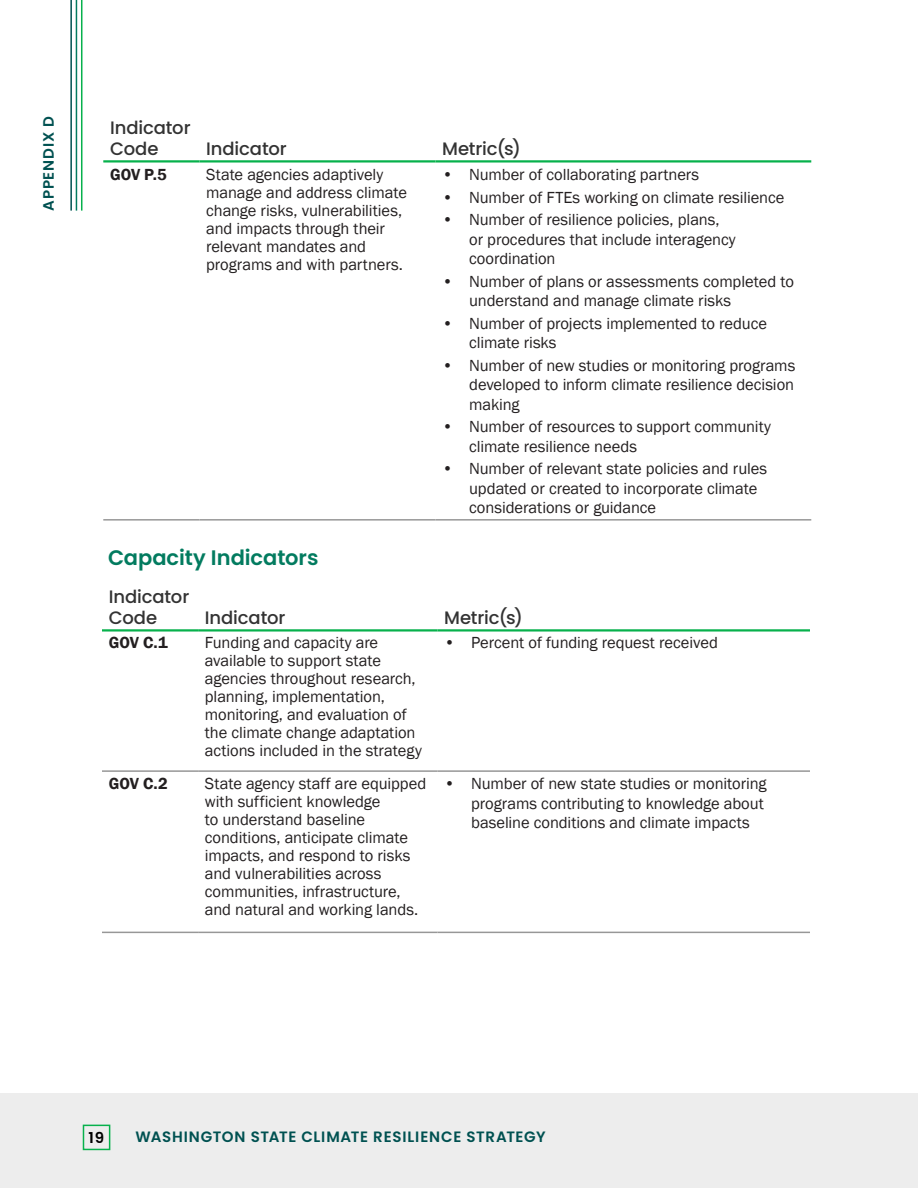
<style>
.page{position:relative;width:918px;height:1188px;background:#fff}
.page>*{position:absolute;margin:0;border:0;box-sizing:border-box;transform-origin:0 0}
.Heading_4{font:600 21px "Poppins";letter-spacing:-.005em;color:#027b5f}
.Heading_5{font:500 18px/21px "Poppins";letter-spacing:-.005em;color:#333}
.Paragraph__strategies{font:16.5px/18px "Franklin Gothic";letter-spacing:-.005em;color:#231f20}
.Paragraph{font:600 16.5px "Franklin Gothic";letter-spacing:-.005em;color:#231f20}
.t1{font:600 15px "Poppins";letter-spacing:.05em;color:#005151}
.t2{font:600 15px "Poppins";color:#000}
</style>
<div class="page">
<hr style="left:103px;top:160px;width:96px;height:3px;background:#07b14c">
<hr style="left:199px;top:160px;width:236px;height:3px;background:#07b14c">
<hr style="left:435px;top:160px;width:376px;height:3px;background:#07b14c">
<hr style="left:103px;top:519px;width:96px;height:2px;background:#979797">
<hr style="left:199px;top:519px;width:236px;height:2px;background:#979797">
<hr style="left:435px;top:519px;width:376px;height:2px;background:#979797">
<hr style="left:102px;top:629px;width:96px;height:3px;background:#07b14c">
<hr style="left:198px;top:629px;width:239px;height:3px;background:#07b14c">
<hr style="left:437px;top:629px;width:373px;height:3px;background:#07b14c">
<hr style="left:102px;top:770px;width:96px;height:2px;background:#979797">
<hr style="left:198px;top:770px;width:239px;height:2px;background:#979797">
<hr style="left:437px;top:770px;width:373px;height:2px;background:#979797">
<hr style="left:102px;top:932px;width:96px;height:1px;background:#979797">
<hr style="left:198px;top:932px;width:239px;height:1px;background:#979797">
<hr style="left:437px;top:932px;width:373px;height:1px;background:#979797">
<div style="left:0;top:1094px;width:918px;height:94px;background:#ededed"></div>
<svg style="left:82px;top:1124px;width:29px;height:27px"></svg>
<hr style="left:70px;top:0;width:2px;height:211px;background:#005151">
<hr style="left:76px;top:0;width:1px;height:211px;background:#027b5f">
<hr style="left:81px;top:0;width:1px;height:211px;background:#07b14c">
<p class="t1" style="left:40px;top:211px;width:96px;rotate:-90deg">APPENDIX D</p>
<h5 class="Heading_5" style="left:110px;top:117px;width:82px">Indicator<br>Code</h5>
<h5 class="Heading_5" style="left:206px;top:138px;width:82px">Indicator</h5>
<h5 class="Heading_5" style="left:442px;top:138px;width:80px">Metric(s)</h5>
<p class="Paragraph" style="left:110px;top:164px;width:58px">GOV P.5</p>
<p class="Paragraph__strategies" style="left:206px;top:166px;width:202px">State agencies adaptively manage and address climate change risks, vulnerabilities, and impacts through their relevant mandates and programs and with partners.</p>
<p class="Paragraph__strategies" style="left:442px;top:166px;width:258px">• Number of collaborating partners</p>
<p class="Paragraph__strategies" style="left:442px;top:188px;width:344px">• Number of FTEs working on climate resilience</p>
<p class="Paragraph__strategies" style="left:469px;top:210px;width:268px;line-height:19.5px;text-indent:-27px">• Number of resilience policies, plans, or procedures that include interagency coordination</p>
<p class="Paragraph__strategies" style="left:469px;top:272px;width:326px;line-height:19.5px;text-indent:-27px">• Number of plans or assessments completed to understand and manage climate risks</p>
<p class="Paragraph__strategies" style="left:469px;top:314px;width:300px;line-height:19.5px;text-indent:-27px">• Number of projects implemented to reduce climate risks</p>
<p class="Paragraph__strategies" style="left:469px;top:356px;width:328px;line-height:19.5px;text-align:justify;text-indent:-27px">• Number of new studies or monitoring programs developed to inform climate resilience decision making</p>
<p class="Paragraph__strategies" style="left:469px;top:417px;width:303px;line-height:19.5px;text-indent:-27px">• Number of resources to support community climate resilience needs</p>
<p class="Paragraph__strategies" style="left:469px;top:459px;width:300px;line-height:19.5px;text-indent:-27px">• Number of relevant state policies and rules updated or created to incorporate climate considerations or guidance</p>
<h4 class="Heading_4" style="left:108px;top:546px;width:212px">Capacity Indicators</h4>
<h5 class="Heading_5" style="left:109px;top:586px;width:82px">Indicator<br>Code</h5>
<h5 class="Heading_5" style="left:205px;top:607px;width:82px">Indicator</h5>
<h5 class="Heading_5" style="left:444px;top:607px;width:80px">Metric(s)</h5>
<p class="Paragraph" style="left:109px;top:633px;width:60px">GOV C.1</p>
<p class="Paragraph__strategies" style="left:205px;top:634px;width:219px">Funding and capacity are available to support state agencies throughout research, planning, implementation, monitoring, and evaluation of the climate change adaptation actions included in the strategy</p>
<p class="Paragraph__strategies" style="left:444px;top:634px;width:275px">• Percent of funding request received</p>
<p class="Paragraph" style="left:109px;top:774px;width:61px">GOV C.2</p>
<p class="Paragraph__strategies" style="left:205px;top:775px;width:223px">State agency staff are equipped with sufficient knowledge<br>to understand baseline conditions, anticipate climate impacts, and respond to risks and vulnerabilities across communities, infrastructure, and natural and working lands.</p>
<p class="Paragraph__strategies" style="left:471px;top:775px;width:297px;line-height:19.5px;text-indent:-27px">• Number of new state studies or monitoring programs contributing to knowledge about baseline conditions and climate impacts</p>
<p class="t2" style="left:89px;top:1129px;width:17px">19</p>
<p class="t1" style="left:135px;top:1128px;width:412px">WASHINGTON STATE CLIMATE RESILIENCE STRATEGY</p>
</div>
